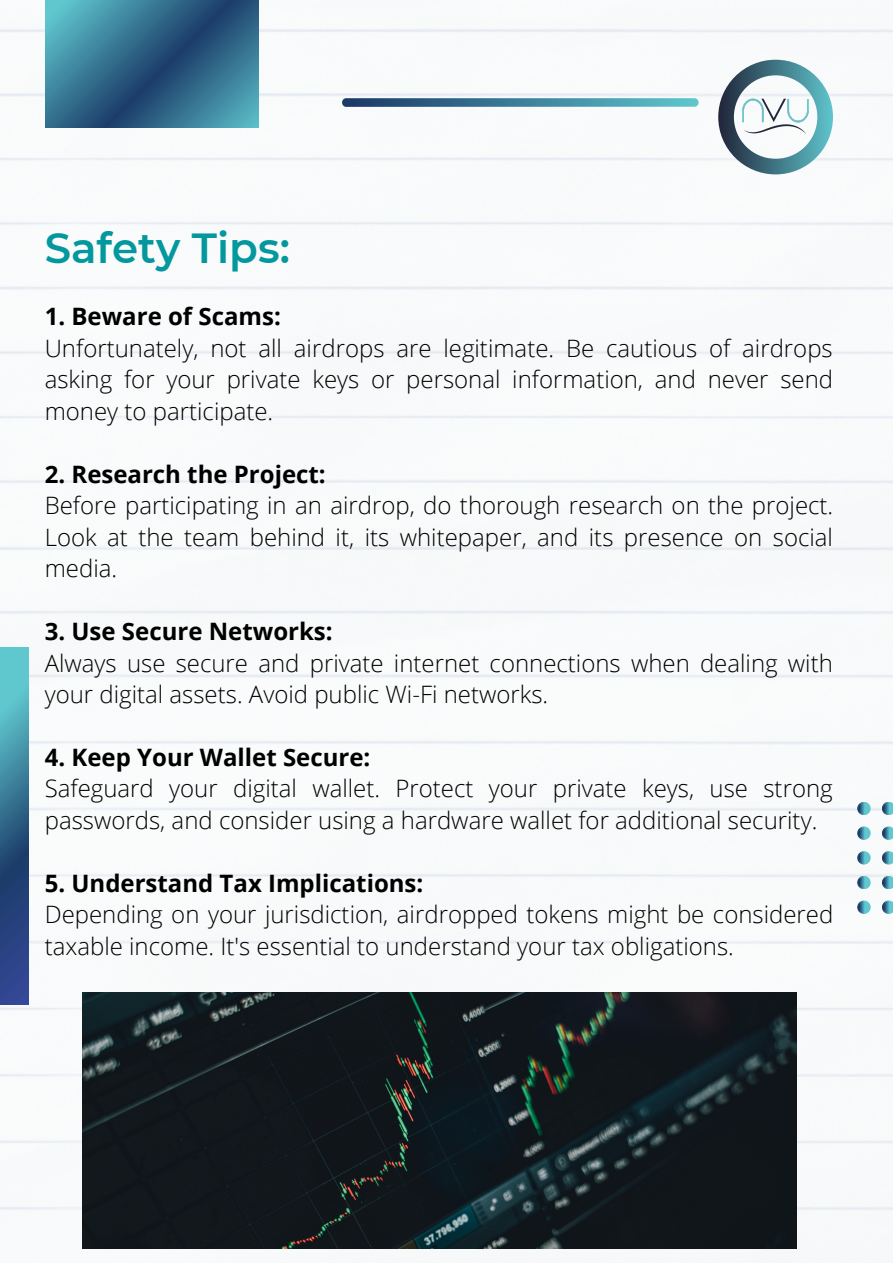
<style>
.page{position:relative;width:893px;height:1264px;background:#fff}
.page>*{position:absolute;margin:0;border:0;box-sizing:border-box;transform-origin:0 0}
.t1{font:600 42px "Montserrat";color:#03989e}
.t2{font:300 24px/31.5px "Open Sans";color:#000}
.t3{font:700 24px "Open Sans";color:#000}
</style>
<div class="page">
<img style="left:0;top:28px;width:892px;height:1221px">
<svg style="left:718px;top:60px;width:114px;height:114px"></svg>
<svg style="left:342px;top:98px;width:356px;height:9px;background:#44849e"></svg>
<svg style="left:45px;top:0;width:214px;height:128px;background:#346f8e"></svg>
<svg style="left:857px;top:802px;width:13px;height:13px"></svg>
<svg style="left:857px;top:826px;width:13px;height:13px"></svg>
<svg style="left:857px;top:851px;width:13px;height:13px"></svg>
<svg style="left:857px;top:876px;width:13px;height:13px"></svg>
<svg style="left:857px;top:900px;width:13px;height:13px"></svg>
<svg style="left:882px;top:802px;width:10px;height:13px"></svg>
<svg style="left:882px;top:826px;width:10px;height:13px"></svg>
<svg style="left:882px;top:851px;width:10px;height:13px"></svg>
<svg style="left:882px;top:876px;width:10px;height:13px"></svg>
<svg style="left:882px;top:900px;width:10px;height:13px"></svg>
<svg style="left:0;top:648px;width:29px;height:356px;background:#397297"></svg>
<img style="left:735px;top:89px;width:80px;height:67px">
<img style="left:82px;top:992px;width:714px;height:256px">
<p class="t1" style="left:45px;top:222px;width:247px">Safety Tips:</p>
<p class="t3" style="left:45px;top:299px;width:237px">1. Beware of Scams:</p>
<p class="t2" style="left:45px;top:331px;width:789px;text-align:justify">Unfortunately, not all airdrops are legitimate. Be cautious of airdrops asking for your private keys or personal information, and never send money to participate.</p>
<p class="t3" style="left:45px;top:457px;width:282px">2. Research the Project:</p>
<p class="t2" style="left:45px;top:489px;width:790px;text-align:justify">Before participating in an airdrop, do thorough research on the project.<br>Look at the team behind it, its whitepaper, and its presence on social media.</p>
<p class="t3" style="left:45px;top:614px;width:289px">3. Use Secure Networks:</p>
<p class="t2" style="left:45px;top:646px;width:789px">Always use secure and private internet connections when dealing with your digital assets. Avoid public Wi-Fi networks.</p>
<p class="t3" style="left:45px;top:740px;width:327px">4. Keep Your Wallet Secure:</p>
<p class="t2" style="left:45px;top:772px;width:789px">Safeguard your digital wallet. Protect your private keys, use strong passwords, and consider using a hardware wallet for additional security.</p>
<p class="t3" style="left:45px;top:866px;width:380px">5. Understand Tax Implications:</p>
<p class="t2" style="left:45px;top:898px;width:790px">Depending on your jurisdiction, airdropped tokens might be considered taxable income. It's essential to understand your tax obligations.</p>
</div>
